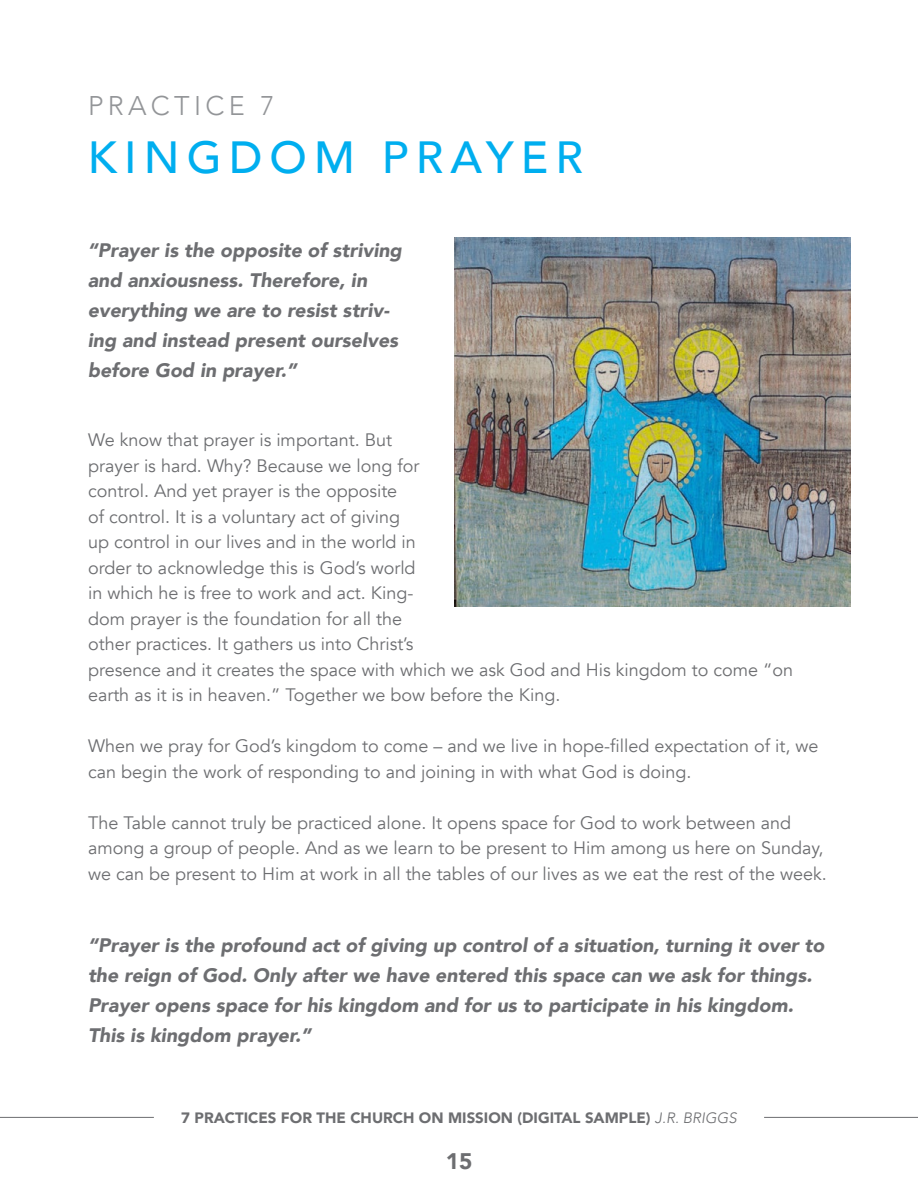
<style>
.page{position:relative;width:918px;height:1188px;background:#fff}
.page>*{position:absolute;margin:0;border:0;box-sizing:border-box;transform-origin:0 0}
.t1{font:500 45px "Avenir";letter-spacing:.16em;color:#00aeef}
.t2{font:300 27px "Avenir";letter-spacing:.16em;color:#939598}
.t3{font:900 22.5px "Avenir";color:#6d6e71}
.t4{font:italic 900 19.5px/30px "Avenir";color:#6d6e71}
.t5{font:18px/25.5px "Avenir";color:#6d6e71}
.t6{font:900 15px "Avenir";color:#6d6e71}
.s1{font-weight:300;font-style:italic}
</style>
<div class="page">
<hr style="left:764px;top:1117px;width:154px;height:1px;background:#6d6e71">
<hr style="left:0;top:1117px;width:154px;height:1px;background:#6d6e71">
<img style="left:455px;top:238px;width:396px;height:369px">
<h2 class="t2" style="left:88px;top:89px;width:188px">PRACTICE 7</h2>
<h1 class="t1" style="left:88px;top:119px;width:497px">KINGDOM PRAYER</h1>
<p class="t4" style="left:88px;top:235px;width:316px">“Prayer is the opposite of striving and anxiousness. Therefore, in everything we are to resist striv&shy;ing and instead present ourselves before God in prayer.”</p>
<p class="t5" style="left:88px;top:428px;width:707px">We know that prayer is important. But<br>prayer is hard. Why? Because we long for<br>control. And yet prayer is the opposite<br>of control. It is a voluntary act of giving<br>up control in our lives and in the world in<br>order to acknowledge this is God’s world<br>in which he is free to work and act. King-<br>dom prayer is the foundation for all the<br>other practices. It gathers us into Christ’s<br>presence and it creates the space with which we ask God and His kingdom to come “on earth as it is in heaven.” Together we bow before the King.</p>
<p class="t5" style="left:88px;top:734px;width:732px">When we pray for God’s kingdom to come – and we live in hope-filled expectation of it, we can begin the work of responding to and joining in with what God is doing.</p>
<p class="t5" style="left:88px;top:810px;width:740px">The Table cannot truly be practiced alone. It opens space for God to work between and among a group of people. And as we learn to be present to Him among us here on Sunday, we can be present to Him at work in all the tables of our lives as we eat the rest of the week.</p>
<p class="t4" style="left:88px;top:930px;width:738px">“Prayer is the profound act of giving up control of a situation, turning it over to the reign of God. Only after we have entered this space can we ask for things.<br>Prayer opens space for his kingdom and for us to participate in his kingdom.<br>This is kingdom prayer.”</p>
<p class="t6" style="left:181px;top:1105px;width:557px">7 PRACTICES FOR THE CHURCH ON MISSION (DIGITAL SAMPLE) <span class="s1">J.R. BRIGGS</span></p>
<p class="t3" style="left:446px;top:1142px;width:28px">15</p>
</div>
